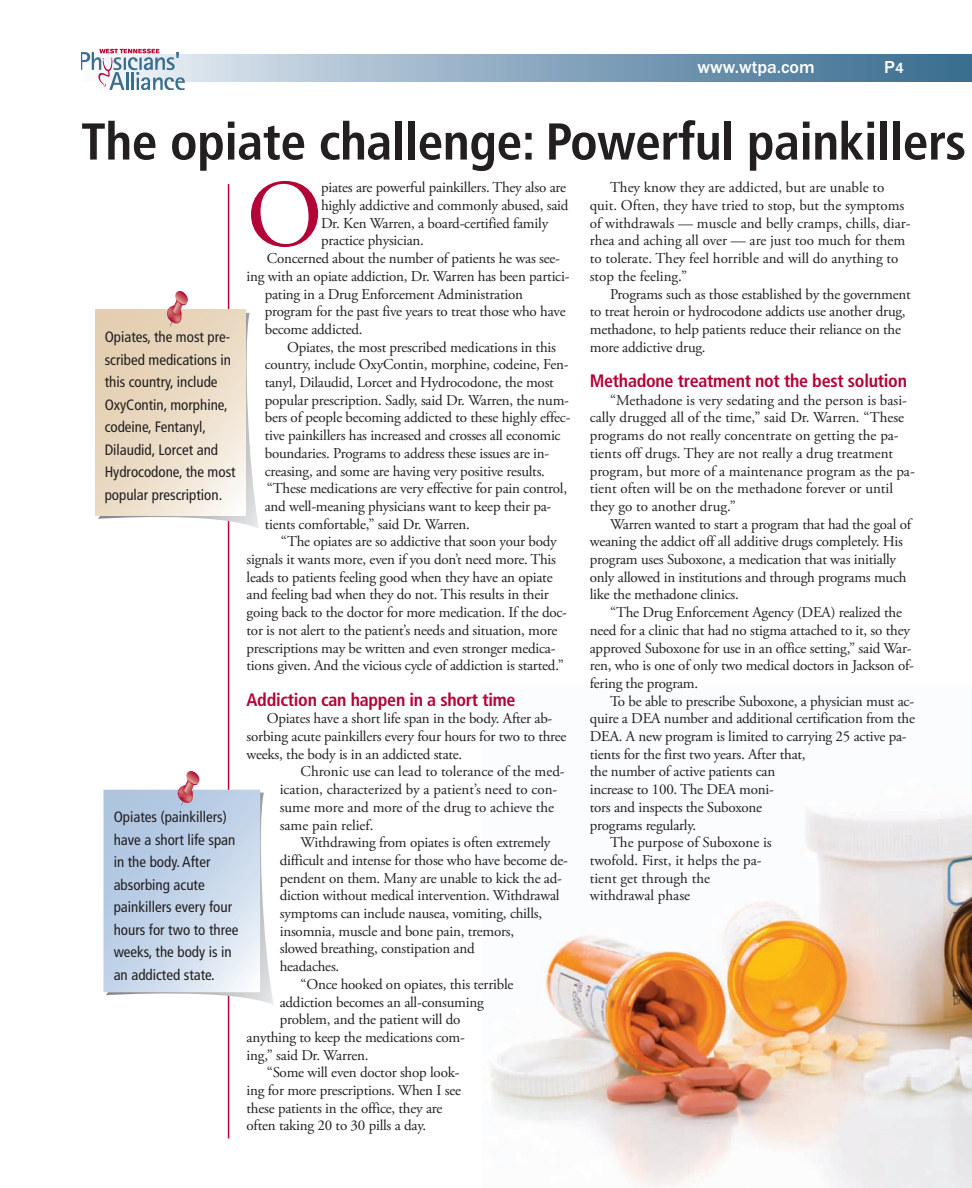
<style>
.page{position:relative;width:972px;height:1188px;background:#fff}
.page>*{position:absolute;margin:0;border:0;box-sizing:border-box;transform-origin:0 0}
.t1{font:95.4px "Adobe Garamond Pro";color:#b30437}
.t2{font:700 condensed 51.75px "Frutiger";letter-spacing:-.01em;color:#231f20}
.t3{font:700 condensed 18px "Frutiger";letter-spacing:-.015em;color:#b30437}
.t4{font:500 18px "Franklin Gothic";color:#fff}
.t5{font:15px/17.7px "Adobe Garamond Pro";letter-spacing:-.015em;color:#231f20}
.t6{font:condensed 15px/22.5px "Frutiger";color:#231f20}
.s1{font-size:15px}
</style>
<div class="page">
<img style="left:490px;top:809px;width:482px;height:378px">
<svg style="left:185px;top:55px;width:787px;height:27px;background:#85a4bb"></svg>
<svg style="left:81px;top:49px;width:104px;height:41px"></svg>
<hr style="left:228px;top:184px;width:1px;height:954px;background:#b30437">
<svg style="left:96px;top:291px;width:163px;height:238px"></svg>
<svg style="left:104px;top:771px;width:169px;height:234px"></svg>
<p class="t4" style="left:698px;top:56px;width:119px">www.wtpa.com</p>
<p class="t4" style="left:884px;top:56px;width:21px">P<span class="s1">4</span></p>
<h2 class="t2" style="left:81px;top:121px;width:887px">The opiate challenge: Powerful painkillers</h2>
<p class="t6" style="left:105px;top:327px;width:132px">Opiates, the most pre&shy;scribed medications in this country, include<br>OxyContin, morphine, codeine, Fentanyl,<br>Dilaudid, Lorcet and<br>Hydrocodone, the most popular prescription.</p>
<p class="t6" style="left:114px;top:807px;width:126px">Opiates (painkillers) have a short life span in the body. After absorbing acute painkillers every four hours for two to three weeks, the body is in an addicted state.</p>
<h1 class="t1" style="left:247px;top:177px;width:77px">O</h1>
<p class="t5" style="left:321px;top:180px;width:247px">piates are powerful painkillers. They also are</p>
<p class="t5" style="left:321px;top:198px;width:249px">highly addictive and commonly abused, said</p>
<p class="t5" style="left:321px;top:215px;width:229px">Dr. Ken Warren, a board-certified family</p>
<p class="t5" style="left:321px;top:233px;width:104px">practice physician.</p>
<p class="t5" style="left:267px;top:251px;width:295px">Concerned about the number of patients he was see-</p>
<p class="t5" style="left:247px;top:269px;width:324px">ing with an opiate addiction, Dr. Warren has been partici-</p>
<p class="t5" style="left:265px;top:286px;width:260px">pating in a Drug Enforcement Administration</p>
<p class="t5" style="left:265px;top:304px;width:302px">program for the past five years to treat those who have</p>
<p class="t5" style="left:265px;top:322px;width:99px">become addicted.</p>
<p class="t5" style="left:287px;top:339px;width:270px">Opiates, the most prescribed medications in this</p>
<p class="t5" style="left:265px;top:357px;width:305px">country, include OxyContin, morphine, codeine, Fen-</p>
<p class="t5" style="left:265px;top:375px;width:291px">tanyl, Dilaudid, Lorcet and Hydrocodone, the most</p>
<p class="t5" style="left:265px;top:392px;width:306px">popular prescription. Sadly, said Dr. Warren, the num-</p>
<p class="t5" style="left:265px;top:410px;width:307px">bers of people becoming addicted to these highly effec-</p>
<p class="t5" style="left:265px;top:428px;width:297px">tive painkillers has increased and crosses all economic</p>
<p class="t5" style="left:265px;top:446px;width:286px">boundaries. Programs to address these issues are in-</p>
<p class="t5" style="left:265px;top:463px;width:282px">creasing, and some are having very positive results.</p>
<p class="t5" style="left:267px;top:481px;width:302px">“These medications are very effective for pain control,</p>
<p class="t5" style="left:265px;top:499px;width:288px">and well-meaning physicians want to keep their pa-</p>
<p class="t5" style="left:265px;top:516px;width:207px">tients comfortable,” said Dr. Warren.</p>
<p class="t5" style="left:281px;top:534px;width:277px">“The opiates are so addictive that soon your body</p>
<p class="t5" style="left:247px;top:552px;width:311px">signals it wants more, even if you don’t need more. This</p>
<p class="t5" style="left:247px;top:569px;width:308px">leads to patients feeling good when they have an opiate</p>
<p class="t5" style="left:247px;top:587px;width:304px">and feeling bad when they do not. This results in their</p>
<p class="t5" style="left:247px;top:605px;width:322px">going back to the doctor for more medication. If the doc-</p>
<p class="t5" style="left:247px;top:623px;width:312px">tor is not alert to the patient’s needs and situation, more</p>
<p class="t5" style="left:247px;top:640px;width:311px">prescriptions may be written and even stronger medica-</p>
<p class="t5" style="left:247px;top:658px;width:319px">tions given. And the vicious cycle of addiction is started.”</p>
<p class="t3" style="left:247px;top:692px;width:271px">Addiction can happen in a short time</p>
<p class="t5" style="left:247px;top:711px;width:321px;text-indent:20px">Opiates have a short life span in the body. After ab&shy;sorbing acute painkillers every four hours for two to three weeks, the body is in an addicted state.</p>
<p class="t5" style="left:280px;top:764px;width:287px;text-indent:21px">Chronic use can lead to tolerance of the med&shy;ication, characterized by a patient’s need to con&shy;sume more and more of the drug to achieve the same pain relief.</p>
<p class="t5" style="left:301px;top:835px;width:251px">Withdrawing from opiates is often extremely</p>
<p class="t5" style="left:280px;top:853px;width:290px">difficult and intense for those who have become de-</p>
<p class="t5" style="left:280px;top:870px;width:284px">pendent on them. Many are unable to kick the ad-</p>
<p class="t5" style="left:280px;top:888px;width:281px">diction without medical intervention. Withdrawal</p>
<p class="t5" style="left:280px;top:906px;width:264px">symptoms can include nausea, vomiting, chills,</p>
<p class="t5" style="left:280px;top:923px;width:236px">insomnia, muscle and bone pain, tremors,</p>
<p class="t5" style="left:280px;top:941px;width:197px">slowed breathing, constipation and</p>
<p class="t5" style="left:280px;top:959px;width:61px">headaches.</p>
<p class="t5" style="left:301px;top:977px;width:214px">“Once hooked on opiates, this terrible</p>
<p class="t5" style="left:280px;top:994px;width:206px">addiction becomes an all-consuming</p>
<p class="t5" style="left:280px;top:1012px;width:182px">problem, and the patient will do</p>
<p class="t5" style="left:247px;top:1030px;width:220px">anything to keep the medications com-</p>
<p class="t5" style="left:247px;top:1047px;width:123px">ing,” said Dr. Warren.</p>
<p class="t5" style="left:267px;top:1065px;width:194px">“Some will even doctor shop look-</p>
<p class="t5" style="left:247px;top:1083px;width:216px">ing for more prescriptions. When I see</p>
<p class="t5" style="left:247px;top:1100px;width:197px">these patients in the office, they are</p>
<p class="t5" style="left:247px;top:1118px;width:181px">often taking 20 to 30 pills a day.</p>
<p class="t5" style="left:590px;top:180px;width:322px;text-indent:20px">They know they are addicted, but are unable to quit. Often, they have tried to stop, but the symptoms of withdrawals — muscle and belly cramps, chills, diar&shy;rhea and aching all over — are just too much for them to tolerate. They feel horrible and will do anything to stop the feeling.”</p>
<p class="t5" style="left:590px;top:286px;width:322px;text-indent:20px">Programs such as those established by the government to treat heroin or hydrocodone addicts use another drug, methadone, to help patients reduce their reliance on the more addictive drug.</p>
<p class="t3" style="left:590px;top:374px;width:319px">Methadone treatment not the best solution</p>
<p class="t5" style="left:590px;top:392px;width:327px;text-indent:20px">“Methadone is very sedating and the person is basi&shy;cally drugged all of the time,” said Dr. Warren. “These programs do not really concentrate on getting the pa&shy;tients off drugs. They are not really a drug treatment program, but more of a maintenance program as the pa&shy;tient often will be on the methadone forever or until they go to another drug.”</p>
<p class="t5" style="left:590px;top:516px;width:323px;text-indent:20px">Warren wanted to start a program that had the goal of weaning the addict off all additive drugs completely. His program uses Suboxone, a medication that was initially only allowed in institutions and through programs much like the methadone clinics.</p>
<p class="t5" style="left:590px;top:605px;width:326px;text-indent:20px">“The Drug Enforcement Agency (DEA) realized the need for a clinic that had no stigma attached to it, so they approved Suboxone for use in an office setting,” said War&shy;ren, who is one of only two medical doctors in Jackson of&shy;fering the program.</p>
<p class="t5" style="left:610px;top:693px;width:306px">To be able to prescribe Suboxone, a physician must ac-</p>
<p class="t5" style="left:590px;top:711px;width:327px">quire a DEA number and additional certification from the</p>
<p class="t5" style="left:590px;top:729px;width:318px">DEA. A new program is limited to carrying 25 active pa-</p>
<p class="t5" style="left:590px;top:746px;width:217px">tients for the first two years. After that,</p>
<p class="t5" style="left:590px;top:764px;width:187px">the number of active patients can</p>
<p class="t5" style="left:590px;top:782px;width:186px">increase to 100. The DEA moni-</p>
<p class="t5" style="left:590px;top:800px;width:174px">tors and inspects the Suboxone</p>
<p class="t5" style="left:590px;top:817px;width:108px">programs regularly.</p>
<p class="t5" style="left:610px;top:835px;width:163px">The purpose of Suboxone is</p>
<p class="t5" style="left:590px;top:853px;width:173px">twofold. First, it helps the pa-</p>
<p class="t5" style="left:590px;top:870px;width:122px">tient get through the</p>
<p class="t5" style="left:590px;top:888px;width:102px">withdrawal phase</p>
</div>
